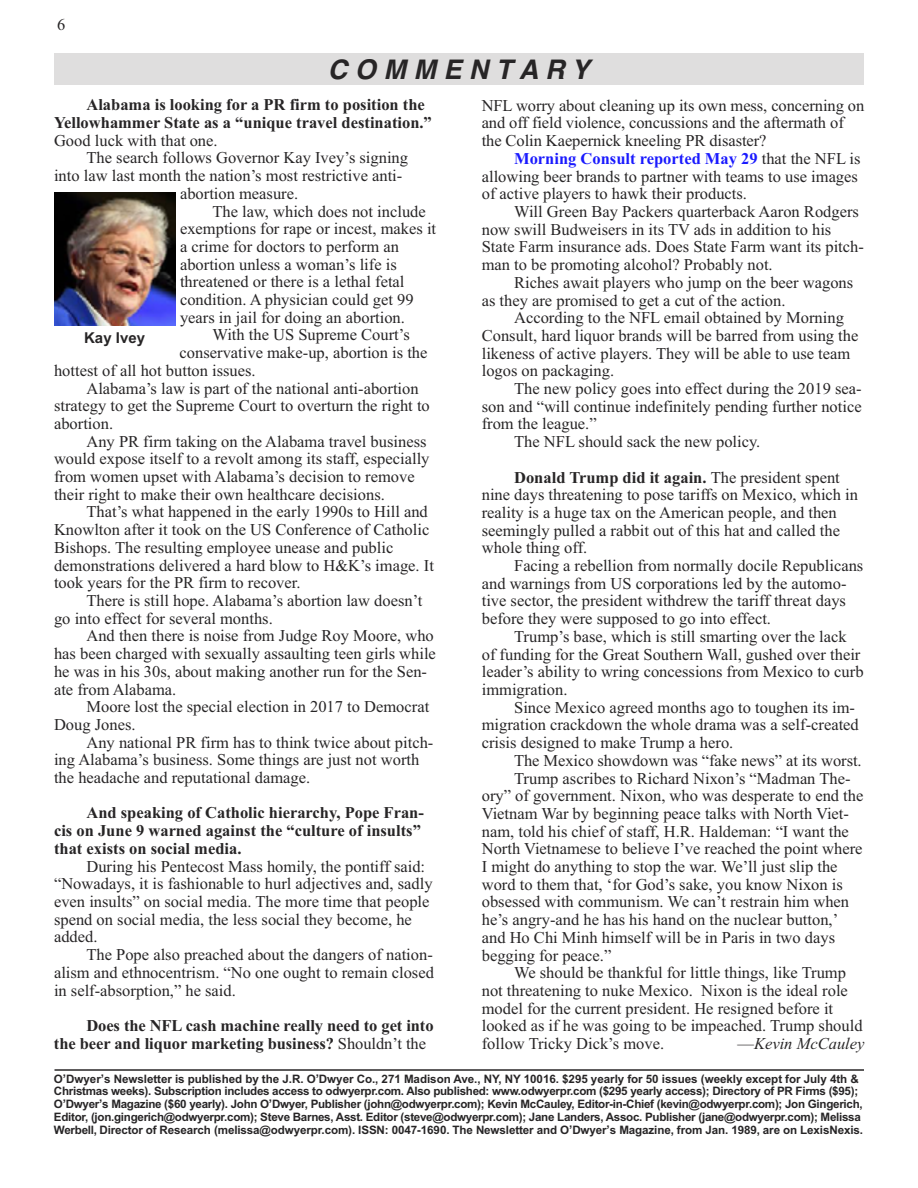
<style>
.page{position:relative;width:918px;height:1188px;background:#fff}
.page>*{position:absolute;margin:0;border:0;box-sizing:border-box;transform-origin:0 0}
.t1{font:italic 700 27px "Helvetica";color:#272526}
.t2{font:16.5px/17.7px "Times New Roman";color:#272526}
.t3{font:700 16.5px/17.7px "Times New Roman";color:#272526}
.t4{font:italic 16.5px "Times New Roman";color:#272526}
.t5{font:700 15px "Arial";color:#272526}
.t6{font:700 11.7px/12.8px "Arial";letter-spacing:-.025em;color:#272526}
.s1{font-weight:400}
.s2{font-weight:700;color:#1a1afe}
.s3{font-weight:700}
.s4{font-style:normal}
.s5{font-size:12px}
</style>
<div class="page">
<hr style="left:55px;top:1069px;width:809px;height:2px;background:#272526">
<div style="left:54px;top:54px;width:809px;height:31px;background:#dfdede"></div>
<img style="left:54px;top:192px;width:122px;height:134px">
<p class="t2" style="left:57px;top:15px;width:10px">6</p>
<h1 class="t1" style="left:328px;top:53px;width:263px">C O M M E N T A R Y</h1>
<p class="t3" style="left:54px;top:96px;width:379px;text-indent:32px">Alabama is looking for a PR firm to position the<br>Yellowhammer State as a “unique travel destination.”</p>
<p class="t2" style="left:54px;top:131px;width:165px">Good luck with that one.</p>
<p class="t2" style="left:86px;top:149px;width:323px">The search follows Governor Kay Ivey’s signing</p>
<p class="t2" style="left:54px;top:167px;width:350px">into law last month the nation’s most restrictive anti-</p>
<p class="t2" style="left:180px;top:184px;width:120px">abortion measure.</p>
<p class="t2" style="left:212px;top:202px;width:215px">The law, which does not include</p>
<p class="t2" style="left:180px;top:220px;width:258px">exemptions for rape or incest, makes it</p>
<p class="t2" style="left:180px;top:237px;width:221px">a crime for doctors to perform an</p>
<p class="t2" style="left:180px;top:255px;width:218px">abortion unless a woman’s life is</p>
<p class="t2" style="left:180px;top:273px;width:226px">threatened or there is a lethal fetal</p>
<p class="t2" style="left:180px;top:290px;width:235px">condition. A physician could get 99</p>
<p class="t2" style="left:180px;top:308px;width:227px">years in jail for doing an abortion.</p>
<p class="t2" style="left:212px;top:326px;width:199px">With the US Supreme Court’s</p>
<p class="t2" style="left:180px;top:344px;width:249px">conservative make-up, abortion is the</p>
<p class="t2" style="left:54px;top:361px;width:203px">hottest of all hot button issues.</p>
<p class="t2" style="left:86px;top:379px;width:334px">Alabama’s law is part of the national anti-abortion</p>
<p class="t2" style="left:54px;top:397px;width:377px">strategy to get the Supreme Court to overturn the right to</p>
<p class="t2" style="left:54px;top:414px;width:61px">abortion.</p>
<p class="t2" style="left:86px;top:432px;width:342px">Any PR firm taking on the Alabama travel business</p>
<p class="t2" style="left:54px;top:450px;width:377px">would expose itself to a revolt among its staff, especially</p>
<p class="t2" style="left:54px;top:468px;width:362px">from women upset with Alabama’s decision to remove</p>
<p class="t2" style="left:54px;top:485px;width:332px">their right to make their own healthcare decisions.</p>
<p class="t2" style="left:86px;top:503px;width:343px">That’s what happened in the early 1990s to Hill and</p>
<p class="t2" style="left:54px;top:521px;width:377px">Knowlton after it took on the US Conference of Catholic</p>
<p class="t2" style="left:54px;top:538px;width:341px">Bishops. The resulting employee unease and public</p>
<p class="t2" style="left:54px;top:556px;width:381px">demonstrations delivered a hard blow to H&amp;K’s image. It</p>
<p class="t2" style="left:54px;top:574px;width:248px">took years for the PR firm to recover.</p>
<p class="t2" style="left:86px;top:591px;width:338px">There is still hope. Alabama’s abortion law doesn’t</p>
<p class="t2" style="left:54px;top:609px;width:220px">go into effect for several months.</p>
<p class="t2" style="left:86px;top:627px;width:349px">And then there is noise from Judge Roy Moore, who</p>
<p class="t2" style="left:54px;top:645px;width:383px">has been charged with sexually assaulting teen girls while</p>
<p class="t2" style="left:54px;top:662px;width:375px">he was in his 30s, about making another run for the Sen-</p>
<p class="t2" style="left:54px;top:680px;width:124px">ate from Alabama.</p>
<p class="t2" style="left:86px;top:698px;width:344px">Moore lost the special election in 2017 to Democrat</p>
<p class="t2" style="left:54px;top:715px;width:83px">Doug Jones.</p>
<p class="t2" style="left:86px;top:733px;width:348px">Any national PR firm has to think twice about pitch-</p>
<p class="t2" style="left:54px;top:751px;width:367px">ing Alabama’s business. Some things are just not worth</p>
<p class="t2" style="left:54px;top:769px;width:258px">the headache and reputational damage.</p>
<p class="t3" style="left:54px;top:804px;width:371px;text-indent:32px">And speaking of Catholic hierarchy, Pope Fran&shy;cis on June 9 warned against the “culture of insults” that exists on social media.</p>
<p class="t2" style="left:54px;top:857px;width:380px;text-indent:32px">During his Pentecost Mass homily, the pontiff said: “Nowadays, it is fashionable to hurl adjectives and, sadly even insults” on social media. The more time that people spend on social media, the less social they become, he added.</p>
<p class="t2" style="left:54px;top:946px;width:381px;text-align:justify;text-indent:32px">The Pope also preached about the dangers of nation&shy;alism and ethnocentrism. “No one ought to remain closed in self-absorption,” he said.</p>
<p class="t3" style="left:54px;top:1016px;width:381px;text-indent:32px">Does the NFL cash machine really need to get into the beer and liquor marketing business? <span class="s1">Shouldn’t the</span></p>
<p class="t5" style="left:84px;top:329px;width:62px">Kay Ivey</p>
<p class="t2" style="left:482px;top:96px;width:384px">NFL worry about cleaning up its own mess, concerning on and off field violence, concussions and the aftermath of the Colin Kaepernick kneeling PR disaster?</p>
<p class="t2" style="left:482px;top:149px;width:380px;text-indent:32px"><span class="s2">Morning Consult reported May 29</span> that the NFL is allowing beer brands to partner with teams to use images of active players to hawk their products.</p>
<p class="t2" style="left:482px;top:202px;width:384px;text-indent:32px">Will Green Bay Packers quarterback Aaron Rodgers now swill Budweisers in its TV ads in addition to his State Farm insurance ads. Does State Farm want its pitch&shy;man to be promoting alcohol? Probably not.</p>
<p class="t2" style="left:482px;top:273px;width:373px;text-indent:32px">Riches await players who jump on the beer wagons as they are promised to get a cut of the action.</p>
<p class="t2" style="left:482px;top:309px;width:378px;text-indent:32px">According to the NFL email obtained by Morning Consult, hard liquor brands will be barred from using the likeness of active players. They will be able to use team logos on packaging.</p>
<p class="t2" style="left:514px;top:380px;width:349px">The new policy goes into effect during the 2019 sea-</p>
<p class="t2" style="left:482px;top:397px;width:381px">son and “will continue indefinitely pending further notice</p>
<p class="t2" style="left:482px;top:415px;width:117px">from the league.”</p>
<p class="t2" style="left:514px;top:433px;width:248px">The NFL should sack the new policy.</p>
<p class="t2" style="left:482px;top:468px;width:378px;text-indent:32px"><span class="s3">Donald Trump did it again.</span> The president spent nine days threatening to pose tariffs on Mexico, which in reality is a huge tax on the American people, and then seemingly pulled a rabbit out of this hat and called the whole thing off.</p>
<p class="t2" style="left:482px;top:557px;width:383px;text-indent:32px">Facing a rebellion from normally docile Republicans and warnings from US corporations led by the automo&shy;tive sector, the president withdrew the tariff threat days before they were supposed to go into effect.</p>
<p class="t2" style="left:482px;top:627px;width:383px;text-indent:32px">Trump’s base, which is still smarting over the lack of funding for the Great Southern Wall, gushed over their leader’s ability to wring concessions from Mexico to curb immigration.</p>
<p class="t2" style="left:482px;top:698px;width:379px;text-indent:32px">Since Mexico agreed months ago to toughen its im&shy;migration crackdown the whole drama was a self-created crisis designed to make Trump a hero.</p>
<p class="t2" style="left:514px;top:751px;width:349px">The Mexico showdown was “fake news” at its worst.</p>
<p class="t2" style="left:514px;top:769px;width:338px">Trump ascribes to Richard Nixon’s “Madman The-</p>
<p class="t2" style="left:482px;top:787px;width:383px">ory” of government. Nixon, who was desperate to end the</p>
<p class="t2" style="left:482px;top:804px;width:369px">Vietnam War by beginning peace talks with North Viet-</p>
<p class="t2" style="left:482px;top:822px;width:369px">nam, told his chief of staff, H.R. Haldeman: “I want the</p>
<p class="t2" style="left:482px;top:840px;width:382px">North Vietnamese to believe I’ve reached the point where</p>
<p class="t2" style="left:482px;top:858px;width:357px">I might do anything to stop the war. We’ll just slip the</p>
<p class="t2" style="left:482px;top:875px;width:363px">word to them that, ‘for God’s sake, you know Nixon is</p>
<p class="t2" style="left:482px;top:893px;width:369px">obsessed with communism. We can’t restrain him when</p>
<p class="t2" style="left:482px;top:911px;width:358px">he’s angry-and he has his hand on the nuclear button,’</p>
<p class="t2" style="left:482px;top:928px;width:355px">and Ho Chi Minh himself will be in Paris in two days</p>
<p class="t2" style="left:482px;top:946px;width:131px">begging for peace.”</p>
<p class="t2" style="left:514px;top:964px;width:333px">We should be thankful for little things, like Trump</p>
<p class="t2" style="left:482px;top:981px;width:368px">not threatening to nuke Mexico. Nixon is the ideal role</p>
<p class="t2" style="left:482px;top:999px;width:353px">model for the current president. He resigned before it</p>
<p class="t2" style="left:482px;top:1017px;width:382px">looked as if he was going to be impeached. Trump should</p>
<p class="t2" style="left:482px;top:1035px;width:184px">follow Tricky Dick’s move.</p>
<p class="t4" style="left:738px;top:1034px;width:128px"><span class="s4">—</span>Kevin McCauley</p>
<p class="t6" style="left:54px;top:1072px;width:811px">O<span class="s5">’</span>Dwyer<span class="s5">’</span>s Newsletter is published by the J.R. O<span class="s5">’</span>Dwyer Co., 271 Madison Ave., NY, NY 10016. $295 yearly for 50 issues (weekly except for July 4th &amp; Christmas weeks). Subscription includes access to odwyerpr.com. Also published: www.odwyerpr.com ($295 yearly access); Directory of PR Firms ($95); O<span class="s5">’</span>Dwyer<span class="s5">’</span>s Magazine ($60 yearly). John O<span class="s5">’</span>Dwyer, Publisher (john@odwyerpr.com); Kevin McCauley, Editor-in-Chief (kevin@odwyerpr.com); Jon Gingerich, Editor, (jon.gingerich@odwyerpr.com); Steve Barnes, Asst. Editor (steve@odwyerpr.com); Jane Landers, Assoc. Publisher (jane@odwyerpr.com); Melissa Werbell, Director of Research (melissa@odwyerpr.com). ISSN: 0047-1690. The Newsletter and O<span class="s5">’</span>Dwyer<span class="s5">’</span>s Magazine, from Jan. 1989, are on LexisNexis.</p>
</div>
